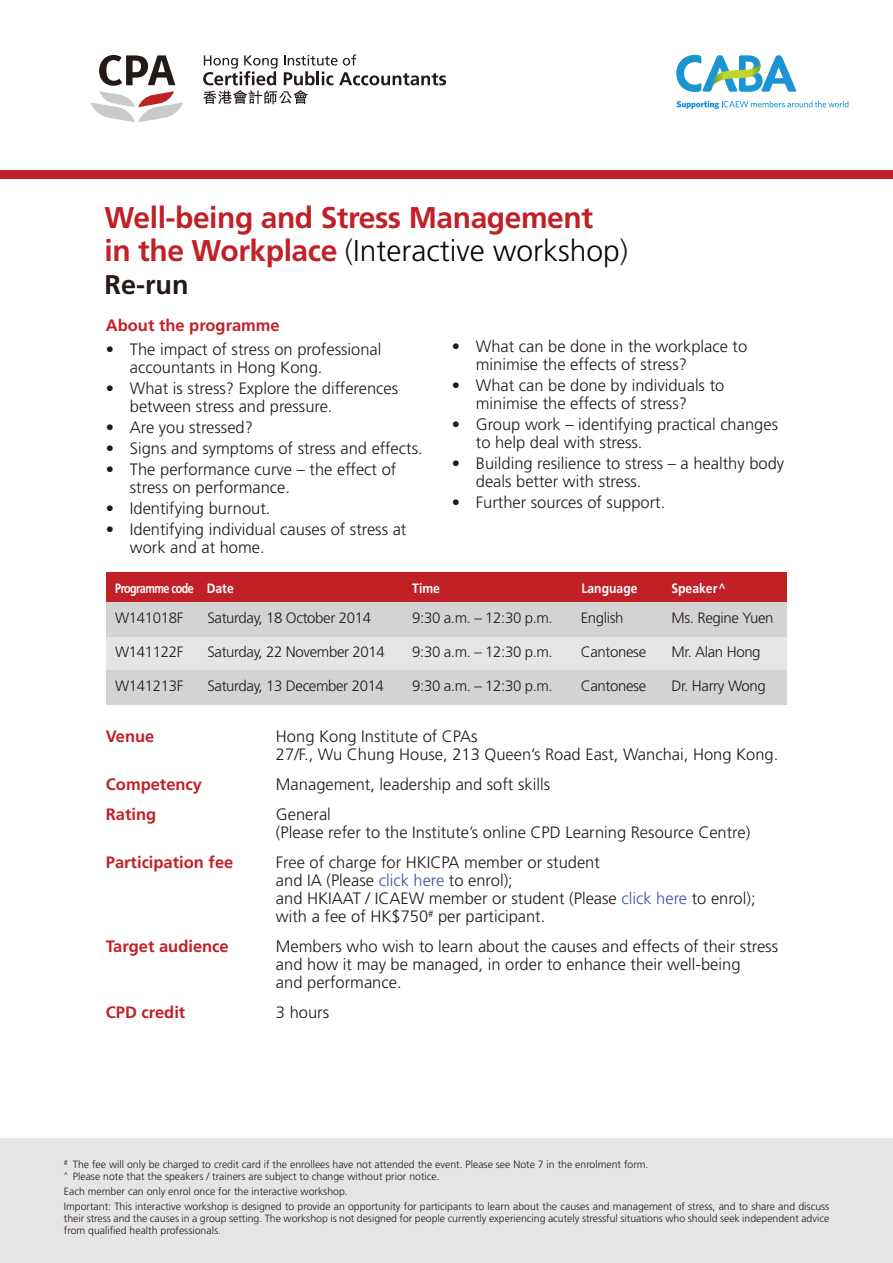
<style>
.page{position:relative;width:893px;height:1263px;background:#fff}
.page>*{position:absolute;margin:0;border:0;box-sizing:border-box;transform-origin:0 0}
.t1{font:700 30px/33px "Frutiger";letter-spacing:-.015em;color:#c12026}
.t2{font:700 27px "Frutiger";color:#231916}
.t3{font:300 16.5px/18px "Frutiger";color:#231916}
.t4{font:700 16.5px "Frutiger";color:#c12026}
.t5{font:300 15px "Frutiger";letter-spacing:-.025em;color:#231916}
.t6{font:700 13.5px "Frutiger";color:#fff;scale:.9 1}
.t7{font:700 13.5px "Frutiger";letter-spacing:-.05em;color:#fff;scale:.8 1}
.t8{font:300 10.5px/12px "Frutiger";color:#231916}
.s1{font-weight:300;color:#231916}
.s2{font-weight:300;color:#090505}
.s3{color:#3a53a4}
</style>
<div class="page">
<div style="left:0;top:170px;width:893px;height:9px;background:#c12026"></div>
<div style="left:106px;top:573px;width:681px;height:29px;background:#c12026"></div>
<div style="left:106px;top:636px;width:681px;height:34px;background:#e6e5e6"></div>
<div style="left:106px;top:602px;width:681px;height:34px;background:#d3d3d3"></div>
<div style="left:106px;top:670px;width:681px;height:34px;background:#d3d3d3"></div>
<svg style="left:676px;top:55px;width:121px;height:37px"></svg>
<svg style="left:676px;top:101px;width:172px;height:8px"></svg>
<div style="left:0;top:1138px;width:893px;height:125px;background:#e6e5e6"></div>
<svg style="left:203px;top:55px;width:243px;height:49px"></svg>
<svg style="left:90px;top:55px;width:93px;height:67px"></svg>
<h1 class="t1" style="left:105px;top:201px;width:525px">Well-being and Stress Management<br>in the Workplace <span class="s1">(</span><span class="s2">Interactive workshop</span><span class="s1">)</span></h1>
<h2 class="t2" style="left:105px;top:269px;width:85px">Re-run</h2>
<p class="t4" style="left:106px;top:315px;width:175px">About the programme</p>
<p class="t3" style="left:130px;top:340px;width:253px;text-indent:-24px">• The impact of stress on professional accountants in Hong Kong.</p>
<p class="t3" style="left:130px;top:379px;width:270px;text-indent:-24px">• What is stress? Explore the differences between stress and pressure.</p>
<p class="t3" style="left:106px;top:418px;width:149px">• Are you stressed?</p>
<p class="t3" style="left:106px;top:439px;width:318px">• Signs and symptoms of stress and effects.</p>
<p class="t3" style="left:130px;top:460px;width:268px;text-indent:-24px">• The performance curve – the effect of stress on performance.</p>
<p class="t3" style="left:106px;top:499px;width:166px">• Identifying burnout.</p>
<p class="t3" style="left:130px;top:520px;width:278px;text-indent:-24px">• Identifying individual causes of stress at work and at home.</p>
<p class="t3" style="left:476px;top:337px;width:273px;text-indent:-24px">• What can be done in the workplace to minimise the effects of stress?</p>
<p class="t3" style="left:476px;top:376px;width:250px;text-indent:-24px">• What can be done by individuals to minimise the effects of stress?</p>
<p class="t3" style="left:476px;top:415px;width:304px;text-indent:-24px">• Group work – identifying practical changes to help deal with stress.</p>
<p class="t3" style="left:476px;top:454px;width:310px;text-indent:-24px">• Building resilience to stress – a healthy body deals better with stress.</p>
<p class="t3" style="left:452px;top:493px;width:215px">• Further sources of support.</p>
<p class="t7" style="left:115px;top:580px;width:150px">Programme code Date</p>
<p class="t6" style="left:412px;top:580px;width:32px">Time</p>
<p class="t6" style="left:581px;top:580px;width:64px">Language</p>
<p class="t6" style="left:671px;top:580px;width:62px">Speaker^</p>
<p class="t5" style="left:115px;top:609px;width:70px">W141018F</p>
<p class="t5" style="left:207px;top:609px;width:165px">Saturday, 18 October 2014</p>
<p class="t5" style="left:412px;top:609px;width:142px">9:30 a.m. – 12:30 p.m.</p>
<p class="t5" style="left:581px;top:609px;width:44px">English</p>
<p class="t5" style="left:671px;top:609px;width:104px">Ms. Regine Yuen</p>
<p class="t5" style="left:115px;top:643px;width:70px">W141122F</p>
<p class="t5" style="left:207px;top:643px;width:179px">Saturday, 22 November 2014</p>
<p class="t5" style="left:412px;top:643px;width:142px">9:30 a.m. – 12:30 p.m.</p>
<p class="t5" style="left:581px;top:643px;width:67px">Cantonese</p>
<p class="t5" style="left:671px;top:643px;width:91px">Mr. Alan Hong</p>
<p class="t5" style="left:115px;top:677px;width:70px">W141213F</p>
<p class="t5" style="left:207px;top:677px;width:178px">Saturday, 13 December 2014</p>
<p class="t5" style="left:412px;top:677px;width:142px">9:30 a.m. – 12:30 p.m.</p>
<p class="t5" style="left:581px;top:677px;width:67px">Cantonese</p>
<p class="t5" style="left:671px;top:677px;width:96px">Dr. Harry Wong</p>
<p class="t4" style="left:106px;top:727px;width:50px">Venue</p>
<p class="t3" style="left:276px;top:728px;width:504px">Hong Kong Institute of CPAs<br>27/F., Wu Chung House, 213 Queen’s Road East, Wanchai, Hong Kong.</p>
<p class="t4" style="left:106px;top:775px;width:98px">Competency</p>
<p class="t3" style="left:276px;top:776px;width:276px">Management, leadership and soft skills</p>
<p class="t4" style="left:106px;top:805px;width:52px">Rating</p>
<p class="t3" style="left:276px;top:806px;width:476px">General<br>(Please refer to the Institute’s online CPD Learning Resource Centre)</p>
<p class="t4" style="left:106px;top:853px;width:129px">Participation fee</p>
<p class="t3" style="left:276px;top:854px;width:481px">Free of charge for HKICPA member or student<br>and IA (Please <span class="s3">click here</span> to enrol);<br>and HKIAAT / ICAEW member or student (Please <span class="s3">click here</span> to enrol); with a fee of HK$750<sup>#</sup> per participant.</p>
<p class="t4" style="left:106px;top:937px;width:124px">Target audience</p>
<p class="t3" style="left:276px;top:938px;width:504px">Members who wish to learn about the causes and effects of their stress and how it may be managed, in order to enhance their well-being<br>and performance.</p>
<p class="t4" style="left:106px;top:1003px;width:81px">CPD credit</p>
<p class="t3" style="left:276px;top:1004px;width:55px">3 hours</p>
<p class="t8" style="left:64px;top:1158px;width:586px"><sup>#</sup> The fee will only be charged to credit card if the enrollees have not attended the event. Please see Note 7 in the enrolment form. <sup>^</sup> Please note that the speakers / trainers are subject to change without prior notice.</p>
<p class="t8" style="left:64px;top:1184px;width:767px;line-height:15px">Each member can only enrol once for the interactive workshop.<br>Important: This interactive workshop is designed to provide an opportunity for participants to learn about the causes and management of stress, and to share and discuss</p>
<p class="t8" style="left:64px;top:1212px;width:767px">their stress and the causes in a group setting. The workshop is not designed for people currently experiencing acutely stressful situations who should seek independent advice from qualified health professionals.</p>
</div>
